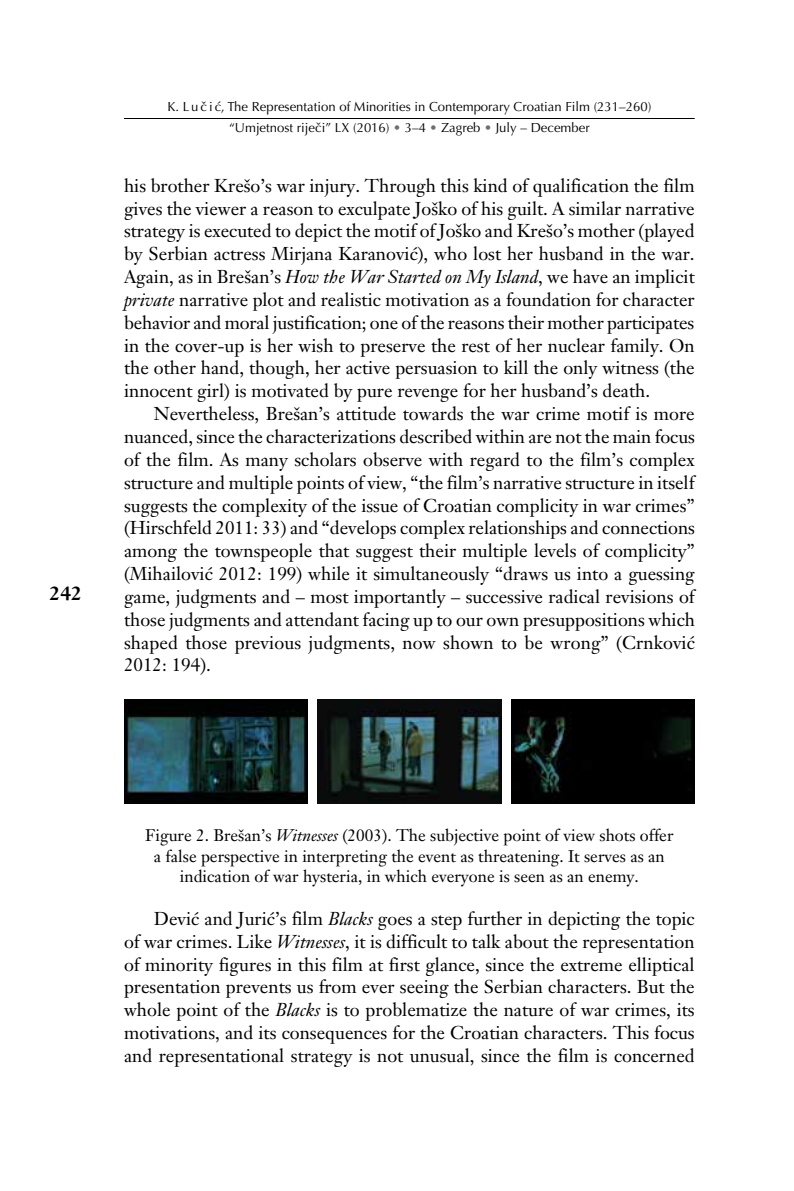
<style>
.page{position:relative;width:794px;height:1191px;background:#fff}
.page>*{position:absolute;margin:0;border:0;box-sizing:border-box;transform-origin:0 0}
.t1{font:700 19.25px "Janson 1250";color:#000}
.t2{font:18.38px/22.8px "Janson 1250";color:#000;text-align:justify}
.t3{font:16.62px/20.7px "Janson 1250";color:#000;text-align:center}
.t4{font:13.12px/20.7px "Optima LT Pro";color:#000;text-align:center}
.s1{color:#6d6e71}
.s2{font-style:italic}
</style>
<div class="page">
<hr style="left:124px;top:118px;width:570px;height:1px;background:#000">
<img style="left:124px;top:699px;width:184px;height:104px">
<img style="left:317px;top:699px;width:184px;height:104px">
<img style="left:511px;top:699px;width:183px;height:104px">
<p class="t1" style="left:50px;top:580px;width:34px">242</p>
<p class="t4" style="left:167px;top:97px;width:485px">K. L u č i ć, The Representation of Minorities in Contemporary Croatian Film (231–260) “Umjetnost riječi” LX (2016) <span class="s1">•</span> 3–4 <span class="s1">•</span> Zagreb <span class="s1">•</span> July – December</p>
<p class="t2" style="left:124px;top:174px;width:572px">his brother Krešo’s war injury. Through this kind of qualification the film gives the viewer a reason to exculpate Joško of his guilt. A similar narrative strategy is executed to depict the motif of Joško and Krešo’s mother (played by Serbian actress Mirjana Karanović), who lost her husband in the war.<br>Again, as in Brešan’s <span class="s2">How the War Started on My Island</span>, we have an implicit <span class="s2">private</span> narrative plot and realistic motivation as a foundation for character behavior and moral justification; one of the reasons their mother participates in the cover-up is her wish to preserve the rest of her nuclear family. On the other hand, though, her active persuasion to kill the only witness (the innocent girl) is motivated by pure revenge for her husband’s death.</p>
<p class="t2" style="left:124px;top:402px;width:572px;text-indent:30px">Nevertheless, Brešan’s attitude towards the war crime motif is more nuanced, since the characterizations described within are not the main focus of the film. As many scholars observe with regard to the film’s complex structure and multiple points of view, “the film’s narrative structure in itself suggests the complexity of the issue of Croatian complicity in war crimes” (Hirschfeld 2011: 33) and “develops complex relationships and connections among the townspeople that suggest their multiple levels of complicity” (Mihailović 2012: 199) while it simultaneously “draws us into a guessing game, judgments and – most importantly – successive radical revisions of those judgments and attendant facing up to our own presuppositions which shaped those previous judgments, now shown to be wrong” (Crnković 2012: 194).</p>
<p class="t3" style="left:145px;top:824px;width:529px">Figure 2. Brešan’s <span class="s2">Witnesses</span> (2003). The subjective point of view shots offer a false perspective in interpreting the event as threatening. It serves as an indication of war hysteria, in which everyone is seen as an enemy.</p>
<p class="t2" style="left:124px;top:907px;width:572px;text-indent:30px">Dević and Jurić’s film <span class="s2">Blacks</span> goes a step further in depicting the topic of war crimes. Like <span class="s2">Witnesses</span>, it is difficult to talk about the representation of minority figures in this film at first glance, since the extreme elliptical presentation prevents us from ever seeing the Serbian characters. But the whole point of the <span class="s2">Blacks</span> is to problematize the nature of war crimes, its motivations, and its consequences for the Croatian characters. This focus and representational strategy is not unusual, since the film is concerned</p>
</div>
